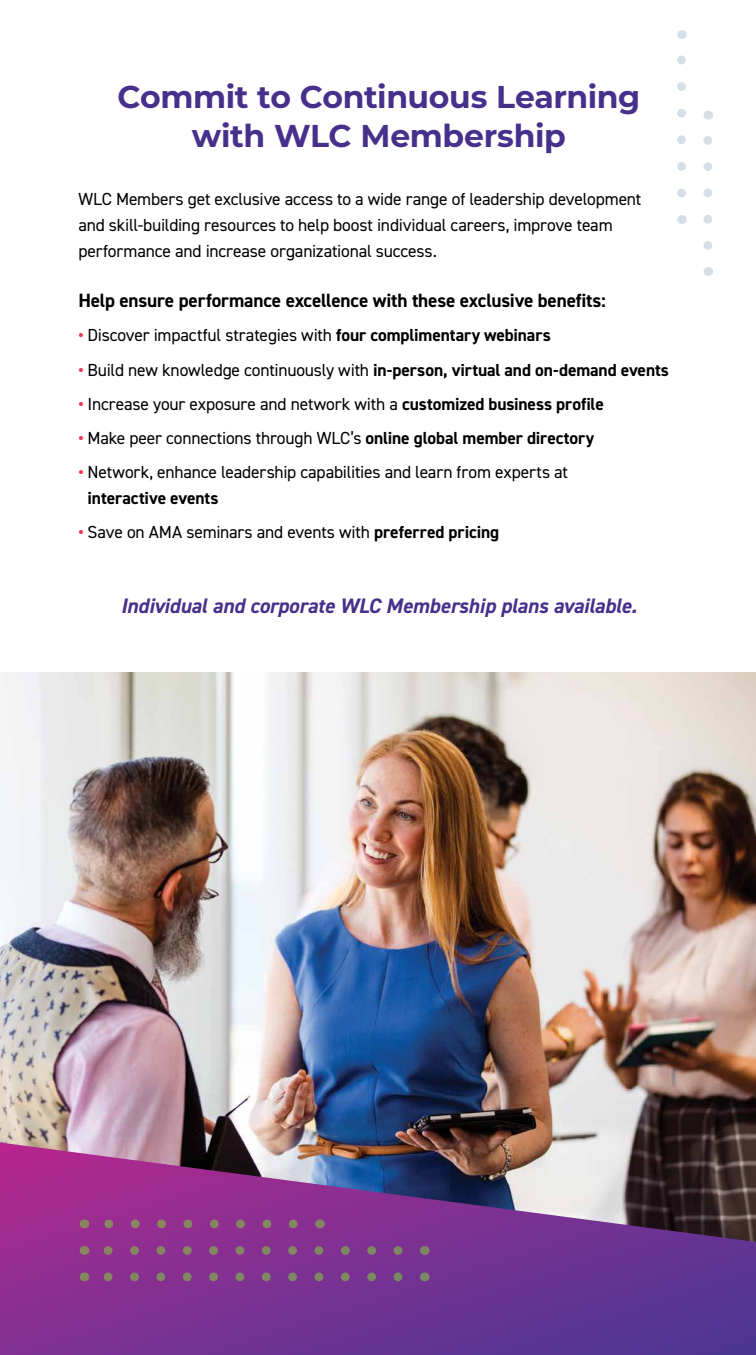
<style>
.page{position:relative;width:756px;height:1355px;background:#fff}
.page>*{position:absolute;margin:0;border:0;box-sizing:border-box;transform-origin:0 0}
.t1{font:700 31.5px/38.5px "Montserrat";letter-spacing:-.01em;color:#47308b;text-align:center}
.t2{font:italic 700 21px "DIN2014";letter-spacing:-.005em;color:#47308b}
.t3{font:700 19.25px "DIN2014";letter-spacing:-.01em;color:#000}
.t4{font:17.5px/26.2px "DIN2014";letter-spacing:-.01em;color:#000}
.t5{font:700 17.5px "DIN2014";letter-spacing:-.005em;color:#000}
.s1{font-weight:700;color:#ee365b}
.s2{font-weight:700}
.s3{color:#ee365b}
.s4{font-weight:400}
</style>
<div class="page">
<img style="left:0;top:672px;width:756px;height:470px">
<svg style="left:0;top:1142px;width:756px;height:212px"></svg>
<svg style="left:677px;top:55px;width:9px;height:138px"></svg>
<svg style="left:703px;top:136px;width:9px;height:109px"></svg>
<svg style="left:97px;top:1272px;width:301px;height:9px"></svg>
<svg style="left:97px;top:1246px;width:301px;height:8px"></svg>
<svg style="left:97px;top:1219px;width:196px;height:9px"></svg>
<h1 class="t1" style="left:118px;top:76px;width:524px">Commit to Continuous Learning with WLC Membership</h1>
<p class="t4" style="left:78px;top:185px;width:565px">WLC Members get exclusive access to a wide range of leadership development and skill-building resources to help boost individual careers, improve team performance and increase organizational success.</p>
<p class="t3" style="left:78px;top:288px;width:529px">Help ensure performance excellence with these exclusive benefits:</p>
<p class="t4" style="left:78px;top:322px;width:474px"><span class="s1">•</span> Discover impactful strategies with <span class="s2">four complimentary webinars</span></p>
<p class="t5" style="left:78px;top:358px;width:592px"><span class="s3">•</span> <span class="s4">Build new knowledge continuously with</span> in-person, virtual and on-demand events</p>
<p class="t4" style="left:78px;top:390px;width:527px"><span class="s1">•</span> Increase your exposure and network with a <span class="s2">customized business profile</span></p>
<p class="t4" style="left:78px;top:424px;width:517px"><span class="s1">•</span> Make peer connections through WLC’s <span class="s2">online global member directory</span></p>
<p class="t4" style="left:88px;top:458px;width:482px;text-indent:-9px"><span class="s1">•</span> Network, enhance leadership capabilities and learn from experts at <span class="s2">interactive events</span></p>
<p class="t4" style="left:78px;top:519px;width:422px"><span class="s1">•</span> Save on AMA seminars and events with <span class="s2">preferred pricing</span></p>
<p class="t2" style="left:121px;top:592px;width:518px">Individual and corporate WLC Membership plans available.</p>
</div>
